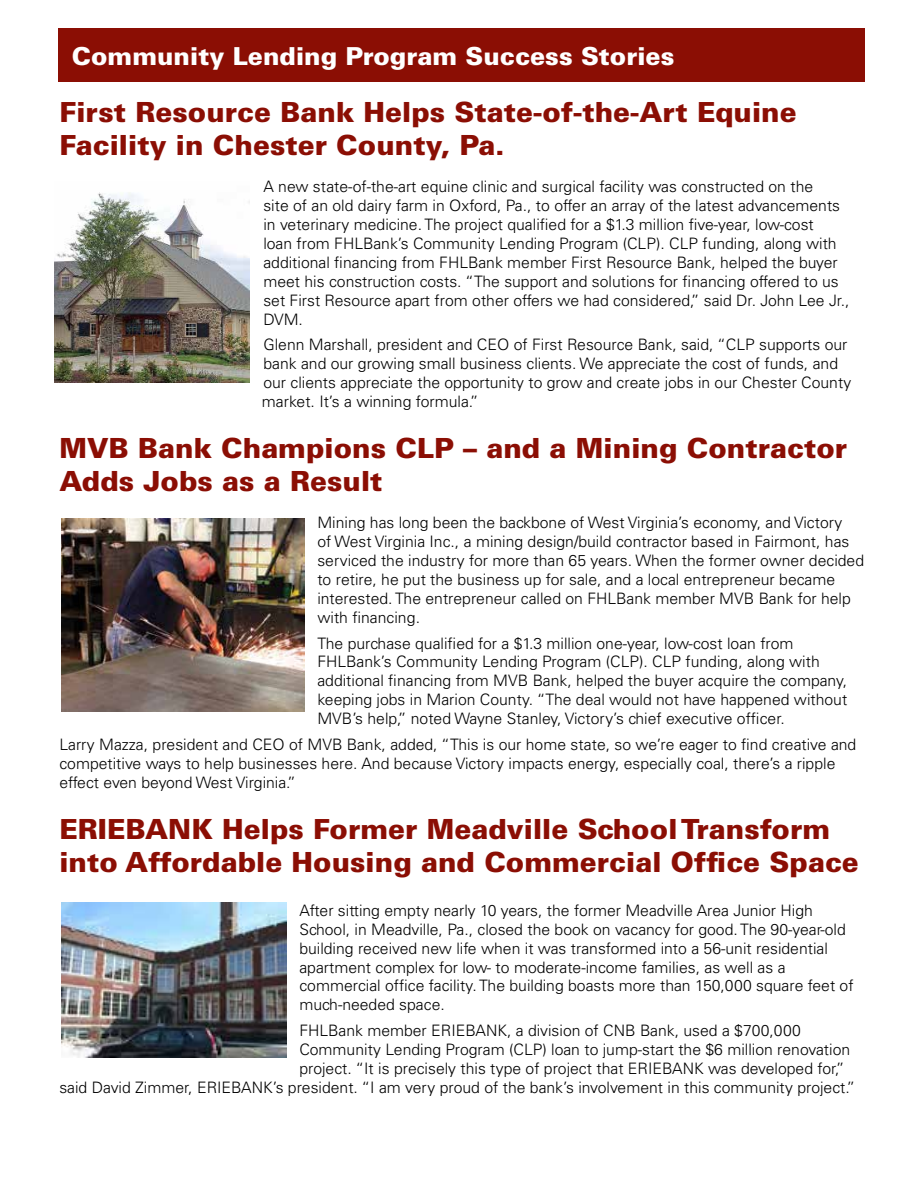
<style>
.page{position:relative;width:918px;height:1188px;background:#fff}
.page>*{position:absolute;margin:0;border:0;box-sizing:border-box;transform-origin:0 0}
.t1{font:900 27.75px/33.3px "Univers";color:#8b0e04}
.t2{font:900 24.75px "Univers";color:#fff}
.t3{font:300 15.75px/18.9px "Univers";color:#000}
</style>
<div class="page">
<div style="left:59px;top:29px;width:806px;height:53px;background:#8b0e04"></div>
<img style="left:54px;top:192px;width:196px;height:190px">
<img style="left:62px;top:518px;width:243px;height:194px">
<img style="left:62px;top:903px;width:225px;height:154px">
<h2 class="t2" style="left:72px;top:41px;width:604px">Community Lending Program Success Stories</h2>
<h1 class="t1" style="left:59px;top:95px;width:739px">First Resource Bank Helps State-of-the-Art Equine<br>Facility in Chester County, Pa.</h1>
<p class="t3" style="left:263px;top:177px;width:588px">A new state-of-the-art equine clinic and surgical facility was constructed on the<br>site of an old dairy farm in Oxford, Pa., to offer an array of the latest advancements in veterinary medicine. The project qualified for a $1.3 million five-year, low-cost<br>loan from FHLBank’s Community Lending Program (CLP). CLP funding, along with additional financing from FHLBank member First Resource Bank, helped the buyer meet his construction costs. “The support and solutions for financing offered to us set First Resource apart from other offers we had considered,” said Dr. John Lee Jr., DVM.</p>
<p class="t3" style="left:262px;top:335px;width:591px">Glenn Marshall, president and CEO of First Resource Bank, said, “CLP supports our bank and our growing small business clients. We appreciate the cost of funds, and our clients appreciate the opportunity to grow and create jobs in our Chester County market. It’s a winning formula.”</p>
<h1 class="t1" style="left:59px;top:431px;width:789px">MVB Bank Champions CLP – and a Mining Contractor<br>Adds Jobs as a Result</h1>
<p class="t3" style="left:317px;top:513px;width:548px">Mining has long been the backbone of West Virginia’s economy, and Victory<br>of West Virginia Inc., a mining design/build contractor based in Fairmont, has serviced the industry for more than 65 years. When the former owner decided to retire, he put the business up for sale, and a local entrepreneur became interested. The entrepreneur called on FHLBank member MVB Bank for help with financing.</p>
<p class="t3" style="left:317px;top:634px;width:531px">The purchase qualified for a $1.3 million one-year, low-cost loan from FHLBank’s Community Lending Program (CLP). CLP funding, along with additional financing from MVB Bank, helped the buyer acquire the company, keeping jobs in Marion County. “The deal would not have happened without MVB’s help,” noted Wayne Stanley, Victory’s chief executive officer.</p>
<p class="t3" style="left:59px;top:735px;width:799px">Larry Mazza, president and CEO of MVB Bank, added, “This is our home state, so we’re eager to find creative and competitive ways to help businesses here. And because Victory impacts energy, especially coal, there’s a ripple effect even beyond West Virginia.”</p>
<h1 class="t1" style="left:59px;top:812px;width:801px">ERIEBANK Helps Former Meadville School Transform into Affordable Housing and Commercial Office Space</h1>
<p class="t3" style="left:299px;top:901px;width:556px">After sitting empty nearly 10 years, the former Meadville Area Junior High School, in Meadville, Pa., closed the book on vacancy for good. The 90-year-old building received new life when it was transformed into a 56-unit residential apartment complex for low- to moderate-income families, as well as a commercial office facility. The building boasts more than 150,000 square feet of much-needed space.</p>
<p class="t3" style="left:299px;top:1021px;width:503px">FHLBank member ERIEBANK, a division of CNB Bank, used a $700,000</p>
<p class="t3" style="left:299px;top:1040px;width:552px">Community Lending Program (CLP) loan to jump-start the $6 million renovation</p>
<p class="t3" style="left:299px;top:1059px;width:547px">project. “It is precisely this type of project that ERIEBANK was developed for,”</p>
<p class="t3" style="left:59px;top:1078px;width:797px">said David Zimmer, ERIEBANK’s president. “I am very proud of the bank’s involvement in this community project.”</p>
</div>
